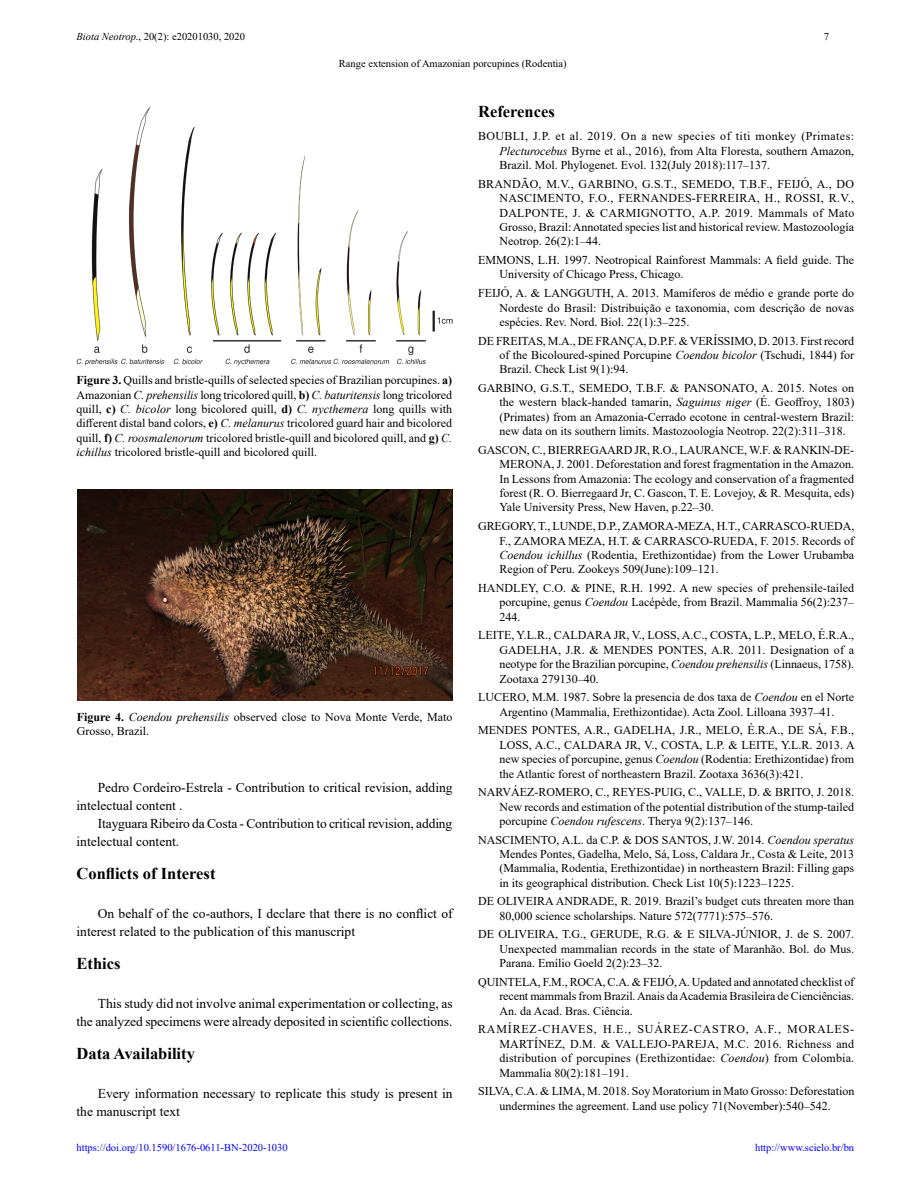
<style>
.page{position:relative;width:918px;height:1188px;background:#fff}
.page>*{position:absolute;margin:0;border:0;box-sizing:border-box;transform-origin:0 0}
.t1{font:700 16.5px "Times New Roman";color:#000}
.t2{font:13.5px/18px "Times New Roman";color:#000}
.t3{font:12px/14.4px "Times New Roman";color:#000;text-align:justify}
.t4{font:10.5px "Times New Roman";color:#000}
.t5{font:10.5px "Times New Roman";color:#00f}
.s1{font-style:italic}
.s2{font-weight:700}
</style>
<div class="page">
<img style="left:77px;top:106px;width:376px;height:260px">
<img style="left:77px;top:490px;width:376px;height:211px">
<p class="t4" style="left:77px;top:29px;width:170px"><span class="s1">Biota Neotrop</span>., 20(2): e20201030, 2020</p>
<p class="t4" style="left:339px;top:56px;width:229px">Range extension of Amazonian porcupines (Rodentia)</p>
<p class="t4" style="left:824px;top:29px;width:7px">7</p>
<p class="t3" style="left:77px;top:373px;width:377px"><span class="s2">Figure 3.</span> Quills and bristle-quills of selected species of Brazilian porcupines. <span class="s2">a)<br></span>Amazonian <span class="s1">C. prehensilis</span> long tricolored quill, <span class="s2">b)</span> <span class="s1">C. baturitensis</span> long tricolored quill, <span class="s2">c)</span> <span class="s1">C. bicolor</span> long bicolored quill, <span class="s2">d)</span> <span class="s1">C. nycthemera</span> long quills with different distal band colors, <span class="s2">e)</span> <span class="s1">C. melanurus</span> tricolored guard hair and bicolored quill, <span class="s2">f)</span> <span class="s1">C. roosmalenorum</span> tricolored bristle-quill and bicolored quill, and <span class="s2">g)</span> <span class="s1">C. ichillus</span> tricolored bristle-quill and bicolored quill.</p>
<p class="t3" style="left:77px;top:709px;width:377px"><span class="s2">Figure 4.</span> <span class="s1">Coendou prehensilis</span> observed close to Nova Monte Verde, Mato<br>Grosso, Brazil.</p>
<p class="t2" style="left:77px;top:778px;width:378px;text-indent:21px">Pedro Cordeiro-Estrela - Contribution to critical revision, adding intelectual content .</p>
<p class="t2" style="left:77px;top:814px;width:377px;text-indent:21px">Itayguara Ribeiro da Costa - Contribution to critical revision, adding intelectual content.</p>
<h1 class="t1" style="left:77px;top:861px;width:141px">Conflicts of Interest</h1>
<p class="t2" style="left:77px;top:904px;width:378px;text-indent:21px">On behalf of the co-authors, I declare that there is no conflict of interest related to the publication of this manuscript</p>
<h1 class="t1" style="left:77px;top:951px;width:46px">Ethics</h1>
<p class="t2" style="left:77px;top:994px;width:378px;text-align:right">This study did not involve animal experimentation or collecting, as<br>the analyzed specimens were already deposited in scientific collections.</p>
<h1 class="t1" style="left:77px;top:1041px;width:120px">Data Availability</h1>
<p class="t2" style="left:77px;top:1084px;width:378px;text-indent:21px">Every information necessary to replicate this study is present in the manuscript text</p>
<h1 class="t1" style="left:478px;top:100px;width:78px">References</h1>
<p class="t3" style="left:499px;top:129px;width:356px;text-indent:-21px">BOUBLI, J.P. et al. 2019. On a new species of titi monkey (Primates:<br><span class="s1">Plecturocebus</span> Byrne et al., 2016), from Alta Floresta, southern Amazon, Brazil. Mol. Phylogenet. Evol. 132(July 2018):117–137.</p>
<p class="t3" style="left:499px;top:176px;width:356px;text-indent:-21px">BRANDÃO, M.V., GARBINO, G.S.T., SEMEDO, T.B.F., FEIJÓ, A., DO NASCIMENTO, F.O., FERNANDES-FERREIRA, H., ROSSI, R.V., DALPONTE, J. &amp; CARMIGNOTTO, A.P. 2019. Mammals of Mato Grosso, Brazil: Annotated species list and historical review. Mastozoología Neotrop. 26(2):1–44.</p>
<p class="t3" style="left:499px;top:252px;width:356px;text-indent:-21px">EMMONS, L.H. 1997. Neotropical Rainforest Mammals: A field guide. The<br>University of Chicago Press, Chicago.</p>
<p class="t3" style="left:499px;top:286px;width:356px;text-indent:-21px">FEIJÓ, A. &amp; LANGGUTH, A. 2013. Mamíferos de médio e grande porte do Nordeste do Brasil: Distribuição e taxonomia, com descrição de novas espécies. Rev. Nord. Biol. 22(1):3–225.</p>
<p class="t3" style="left:499px;top:333px;width:356px;text-indent:-21px">DE FREITAS, M.A., DE FRANÇA, D.P.F. &amp; VERÍSSIMO, D. 2013. First record of the Bicoloured-spined Porcupine <span class="s1">Coendou bicolor</span> (Tschudi, 1844) for Brazil. Check List 9(1):94.</p>
<p class="t3" style="left:499px;top:380px;width:356px;text-indent:-21px">GARBINO, G.S.T., SEMEDO, T.B.F. &amp; PANSONATO, A. 2015. Notes on the western black-handed tamarin, <span class="s1">Saguinus niger</span> (É. Geoffroy, 1803) (Primates) from an Amazonia-Cerrado ecotone in central-western Brazil: new data on its southern limits. Mastozoología Neotrop. 22(2):311–318.</p>
<p class="t3" style="left:499px;top:442px;width:356px;text-indent:-21px">GASCON, C., BIERREGAARD JR, R.O., LAURANCE, W.F. &amp; RANKIN-DE-MERONA, J. 2001. Deforestation and forest fragmentation in the Amazon.<br>In Lessons from Amazonia: The ecology and conservation of a fragmented forest (R. O. Bierregaard Jr, C. Gascon, T. E. Lovejoy, &amp; R. Mesquita, eds)<br>Yale University Press, New Haven, p.22–30.</p>
<p class="t3" style="left:499px;top:519px;width:356px;text-indent:-21px">GREGORY, T., LUNDE, D.P., ZAMORA-MEZA, H.T., CARRASCO-RUEDA, F., ZAMORA MEZA, H.T. &amp; CARRASCO-RUEDA, F. 2015. Records of <span class="s1">Coendou ichillus</span> (Rodentia, Erethizontidae) from the Lower Urubamba Region of Peru. Zookeys 509(June):109–121.</p>
<p class="t3" style="left:499px;top:580px;width:356px;text-indent:-21px">HANDLEY, C.O. &amp; PINE, R.H. 1992. A new species of prehensile-tailed porcupine, genus <span class="s1">Coendou</span> Lacépède, from Brazil. Mammalia 56(2):237– 244.</p>
<p class="t3" style="left:499px;top:628px;width:356px;text-indent:-21px">LEITE, Y.L.R., CALDARA JR, V., LOSS, A.C., COSTA, L.P., MELO, É.R.A., GADELHA, J.R. &amp; MENDES PONTES, A.R. 2011. Designation of a neotype for the Brazilian porcupine, <span class="s1">Coendou prehensilis</span> (Linnaeus, 1758).<br>Zootaxa 279130–40.</p>
<p class="t3" style="left:478px;top:690px;width:378px;text-align:center">LUCERO, M.M. 1987. Sobre la presencia de dos taxa de <span class="s1">Coendou</span> en el Norte<br>Argentino (Mammalia, Erethizontidae). Acta Zool. Lilloana 3937–41.</p>
<p class="t3" style="left:499px;top:723px;width:357px;text-indent:-21px">MENDES PONTES, A.R., GADELHA, J.R., MELO, É.R.A., DE SÁ, F.B., LOSS, A.C., CALDARA JR, V., COSTA, L.P. &amp; LEITE, Y.L.R. 2013. A new species of porcupine, genus <span class="s1">Coendou</span> (Rodentia: Erethizontidae) from the Atlantic forest of northeastern Brazil. Zootaxa 3636(3):421.</p>
<p class="t3" style="left:499px;top:785px;width:356px;text-indent:-21px">NARVÁEZ-ROMERO, C., REYES-PUIG, C., VALLE, D. &amp; BRITO, J. 2018.<br>New records and estimation of the potential distribution of the stump-tailed porcupine <span class="s1">Coendou rufescens</span>. Therya 9(2):137–146.</p>
<p class="t3" style="left:499px;top:832px;width:356px;text-indent:-21px">NASCIMENTO, A.L. da C.P. &amp; DOS SANTOS, J.W. 2014. <span class="s1">Coendou speratus </span>Mendes Pontes, Gadelha, Melo, Sá, Loss, Caldara Jr., Costa &amp; Leite, 2013 (Mammalia, Rodentia, Erethizontidae) in northeastern Brazil: Filling gaps in its geographical distribution. Check List 10(5):1223–1225.</p>
<p class="t3" style="left:499px;top:894px;width:356px;text-indent:-21px">DE OLIVEIRA ANDRADE, R. 2019. Brazil’s budget cuts threaten more than<br>80,000 science scholarships. Nature 572(7771):575–576.</p>
<p class="t3" style="left:499px;top:927px;width:356px;text-indent:-21px">DE OLIVEIRA, T.G., GERUDE, R.G. &amp; E SILVA-JÚNIOR, J. de S. 2007.<br>Unexpected mammalian records in the state of Maranhão. Bol. do Mus.<br>Parana. Emílio Goeld 2(2):23–32.</p>
<p class="t3" style="left:499px;top:974px;width:356px;text-indent:-21px">QUINTELA, F.M., ROCA, C.A. &amp; FEIJÓ, A. Updated and annotated checklist of recent mammals from Brazil. Anais da Academia Brasileira de Cienciências.<br>An. da Acad. Bras. Ciência.</p>
<p class="t3" style="left:499px;top:1022px;width:356px;text-indent:-21px">RAMÍREZ-CHAVES, H.E., SUÁREZ-CASTRO, A.F., MORALES-MARTÍNEZ, D.M. &amp; VALLEJO-PAREJA, M.C. 2016. Richness and distribution of porcupines (Erethizontidae: <span class="s1">Coendou</span>) from Colombia.<br>Mammalia 80(2):181–191.</p>
<p class="t3" style="left:478px;top:1084px;width:378px;text-align:center">SILVA, C.A. &amp; LIMA, M. 2018. Soy Moratorium in Mato Grosso: Deforestation undermines the agreement. Land use policy 71(November):540–542.</p>
<p class="t5" style="left:77px;top:1140px;width:213px">https://doi.org/10.1590/1676-0611-BN-2020-1030</p>
<p class="t5" style="left:755px;top:1140px;width:101px">http://www.scielo.br/bn</p>
</div>
